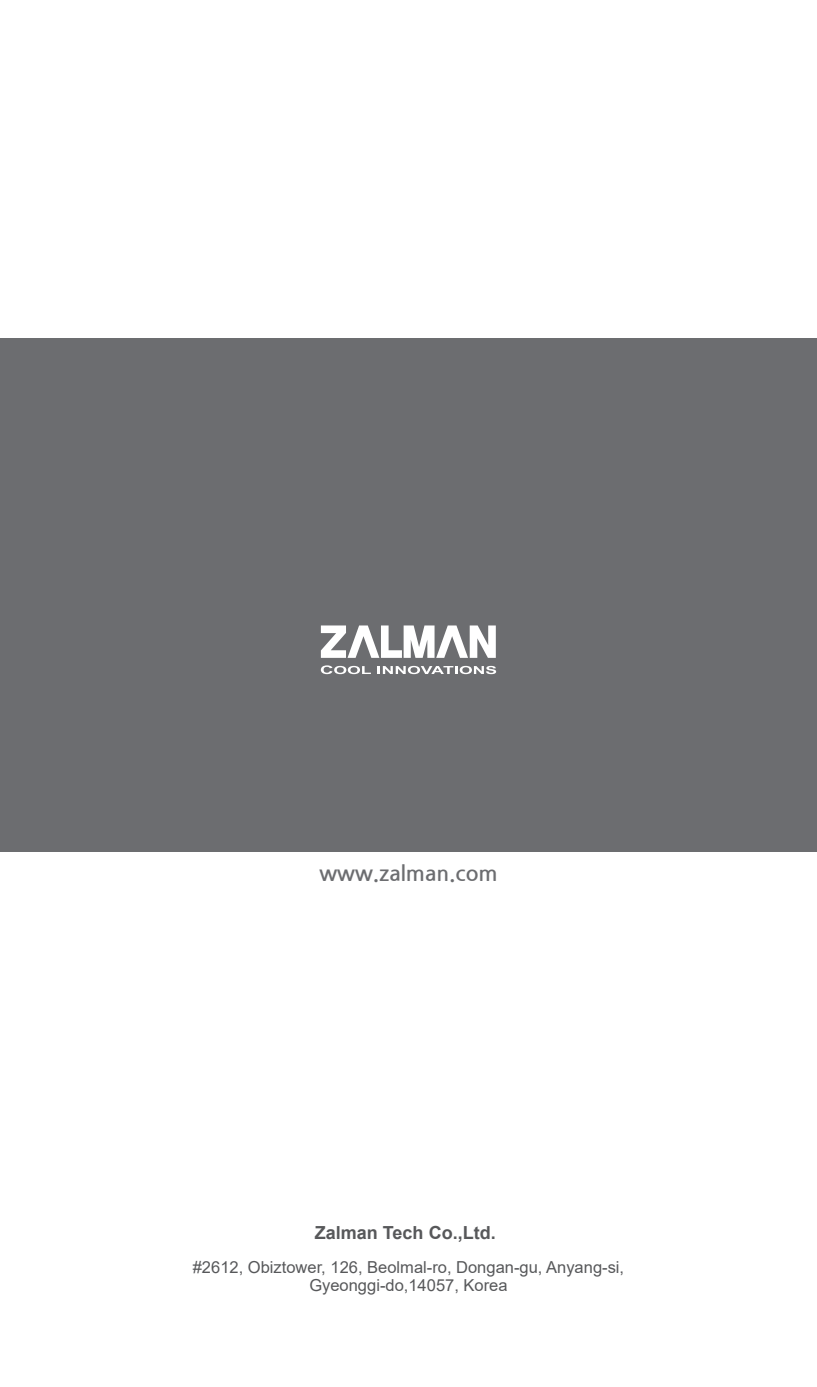
<style>
.page{position:relative;width:817px;height:1387px;background:#fff}
.page>*{position:absolute;margin:0;border:0;box-sizing:border-box;transform-origin:0 0}
.t1{font:700 21px "Nanum Gothic";color:#6c6d70}
.t2{font:700 18px "Arial";color:#57585a}
.t3{font:16.5px/18px "Arial";color:#57585a;text-align:center}
</style>
<div class="page">
<div style="left:0;top:338px;width:816px;height:513px;background:#6c6d70"></div>
<svg style="left:321px;top:665px;width:50px;height:9px"></svg>
<svg style="left:377px;top:665px;width:119px;height:9px"></svg>
<svg style="left:321px;top:625px;width:174px;height:32px"></svg>
<p class="t1" style="left:319px;top:863px;width:180px">www.zalman.com</p>
<p class="t2" style="left:315px;top:1219px;width:182px">Zalman Tech Co.,Ltd.</p>
<p class="t3" style="left:193px;top:1257px;width:433px">#2612, Obiztower, 126, Beolmal-ro, Dongan-gu, Anyang-si,<br>Gyeonggi-do,14057, Korea</p>
</div>
